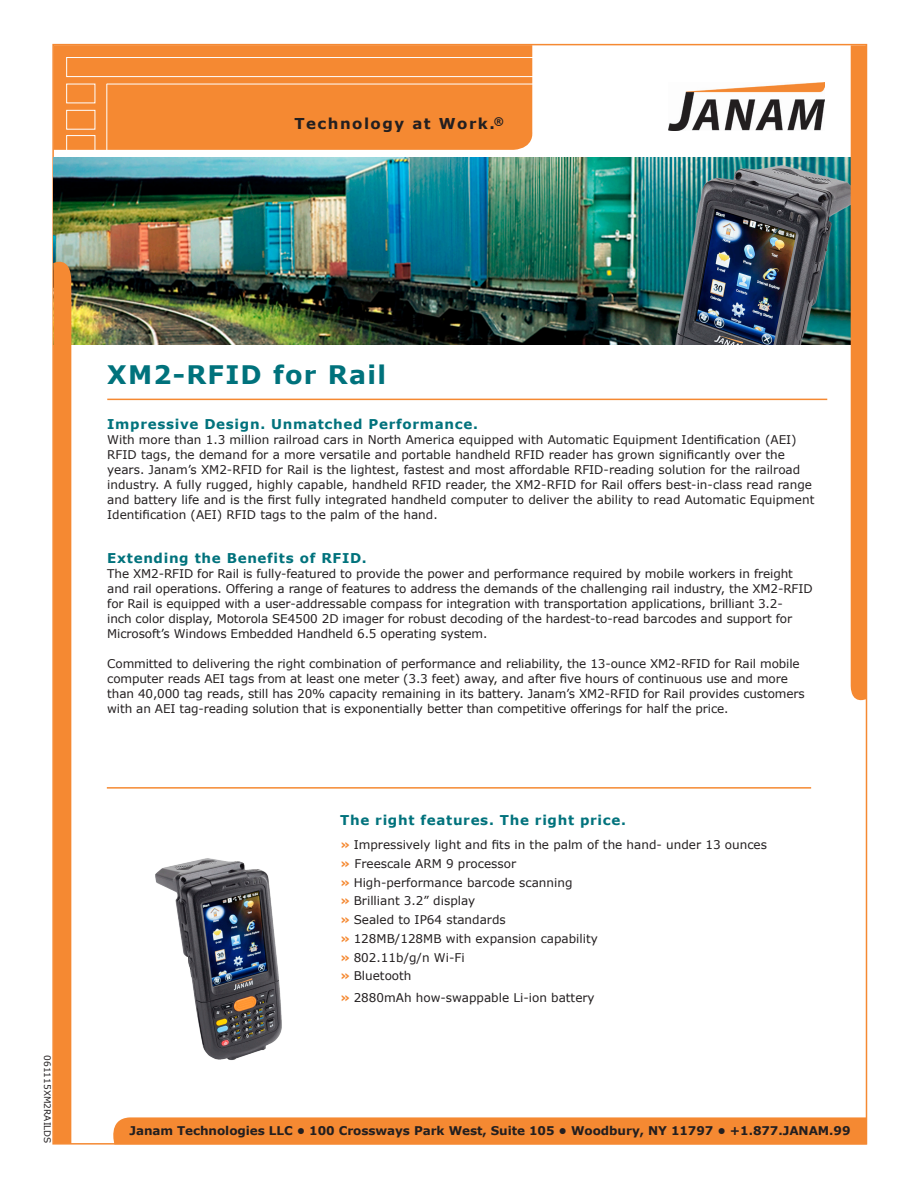
<style>
.page{position:relative;width:918px;height:1188px;background:#fff}
.page>*{position:absolute;margin:0;border:0;box-sizing:border-box;transform-origin:0 0}
.t1{font:700 25.5px "Verdana";letter-spacing:.05em;color:#00727c}
.t2{font:700 15px "Verdana";letter-spacing:.1em;color:#231f20}
.t3{font:700 13.5px "Verdana";letter-spacing:.05em;color:#00727c}
.t4{font:12px/15px "Verdana";letter-spacing:-.01em;color:#231f20}
.t5{font:700 12px "Verdana";letter-spacing:-.005em;color:#231f20}
.t6{font:9px "Verdana";color:#231f20}
.s1{font-weight:700;color:#f58932}
</style>
<div class="page">
<div style="left:53px;top:44px;width:481px;height:107px;background:#f58932"></div>
<div style="left:66px;top:57px;width:473px;height:20px;border:1px solid #fff"></div>
<hr style="left:107px;top:84px;width:427px;height:1px;background:#fff">
<hr style="left:106px;top:84px;width:1px;height:103px;background:#fff">
<div style="left:66px;top:110px;width:29px;height:20px;border:1px solid #fff"></div>
<div style="left:66px;top:135px;width:29px;height:20px;border:1px solid #fff"></div>
<img style="left:54px;top:158px;width:797px;height:187px">
<img style="left:669px;top:82px;width:155px;height:49px">
<hr style="left:107px;top:399px;width:720px;height:1px;background:#f58932">
<div style="left:53px;top:254px;width:18px;height:890px;background:#f58932"></div>
<div style="left:851px;top:45px;width:15px;height:661px;background:#f58932"></div>
<img style="left:155px;top:858px;width:127px;height:202px">
<hr style="left:107px;top:787px;width:704px;height:2px;background:#f58932">
<div style="left:107px;top:1117px;width:760px;height:27px;background:#f58932"></div>
<p class="t2" style="left:294px;top:113px;width:211px">Technology at Work.<sup>®</sup></p>
<p class="t6" style="left:54px;top:1055px;width:90px;rotate:90deg">061115XM2RAILDS</p>
<p class="t1" style="left:107px;top:357px;width:280px">XM2-RFID for Rail</p>
<p class="t3" style="left:107px;top:415px;width:372px">Impressive Design. Unmatched Performance.</p>
<p class="t4" style="left:107px;top:432px;width:709px">With more than 1.3 million railroad cars in North America equipped with Automatic Equipment Identification (AEI)<br>RFID tags, the demand for a more versatile and portable handheld RFID reader has grown significantly over the years. Janam’s XM2-RFID for Rail is the lightest, fastest and most affordable RFID-reading solution for the railroad industry. A fully rugged, highly capable, handheld RFID reader, the XM2-RFID for Rail offers best-in-class read range and battery life and is the first fully integrated handheld computer to deliver the ability to read Automatic Equipment Identification (AEI) RFID tags to the palm of the hand.</p>
<p class="t3" style="left:107px;top:548px;width:261px">Extending the Benefits of RFID.</p>
<p class="t4" style="left:107px;top:566px;width:707px">The XM2-RFID for Rail is fully-featured to provide the power and performance required by mobile workers in freight and rail operations. Offering a range of features to address the demands of the challenging rail industry, the XM2-RFID for Rail is equipped with a user-addressable compass for integration with transportation applications, brilliant 3.2-<br>inch color display, Motorola SE4500 2D imager for robust decoding of the hardest-to-read barcodes and support for Microsoft’s Windows Embedded Handheld 6.5 operating system.</p>
<p class="t4" style="left:107px;top:656px;width:699px">Committed to delivering the right combination of performance and reliability, the 13-ounce XM2-RFID for Rail mobile computer reads AEI tags from at least one meter (3.3 feet) away, and after five hours of continuous use and more than 40,000 tag reads, still has 20% capacity remaining in its battery. Janam’s XM2-RFID for Rail provides customers with an AEI tag-reading solution that is exponentially better than competitive offerings for half the price.</p>
<p class="t3" style="left:340px;top:810px;width:287px">The right features. The right price.</p>
<p class="t4" style="left:340px;top:837px;width:428px"><span class="s1">»</span> Impressively light and fits in the palm of the hand- under 13 ounces</p>
<p class="t4" style="left:340px;top:856px;width:177px"><span class="s1">»</span> Freescale ARM 9 processor</p>
<p class="t4" style="left:340px;top:875px;width:234px"><span class="s1">»</span> High-performance barcode scanning</p>
<p class="t4" style="left:340px;top:893px;width:137px"><span class="s1">»</span> Brilliant 3.2” display</p>
<p class="t4" style="left:340px;top:912px;width:167px"><span class="s1">»</span> Sealed to IP64 standards</p>
<p class="t4" style="left:340px;top:931px;width:259px"><span class="s1">»</span> 128MB/128MB with expansion capability</p>
<p class="t4" style="left:340px;top:950px;width:126px"><span class="s1">»</span> 802.11b/g/n Wi-Fi</p>
<p class="t4" style="left:340px;top:968px;width:73px"><span class="s1">»</span> Bluetooth</p>
<p class="t4" style="left:340px;top:990px;width:256px"><span class="s1">»</span> 2880mAh how-swappable Li-ion battery</p>
<p class="t5" style="left:129px;top:1122px;width:723px">Janam Technologies LLC • 100 Crossways Park West, Suite 105 • Woodbury, NY 11797 • +1.877.JANAM.99</p>
</div>
